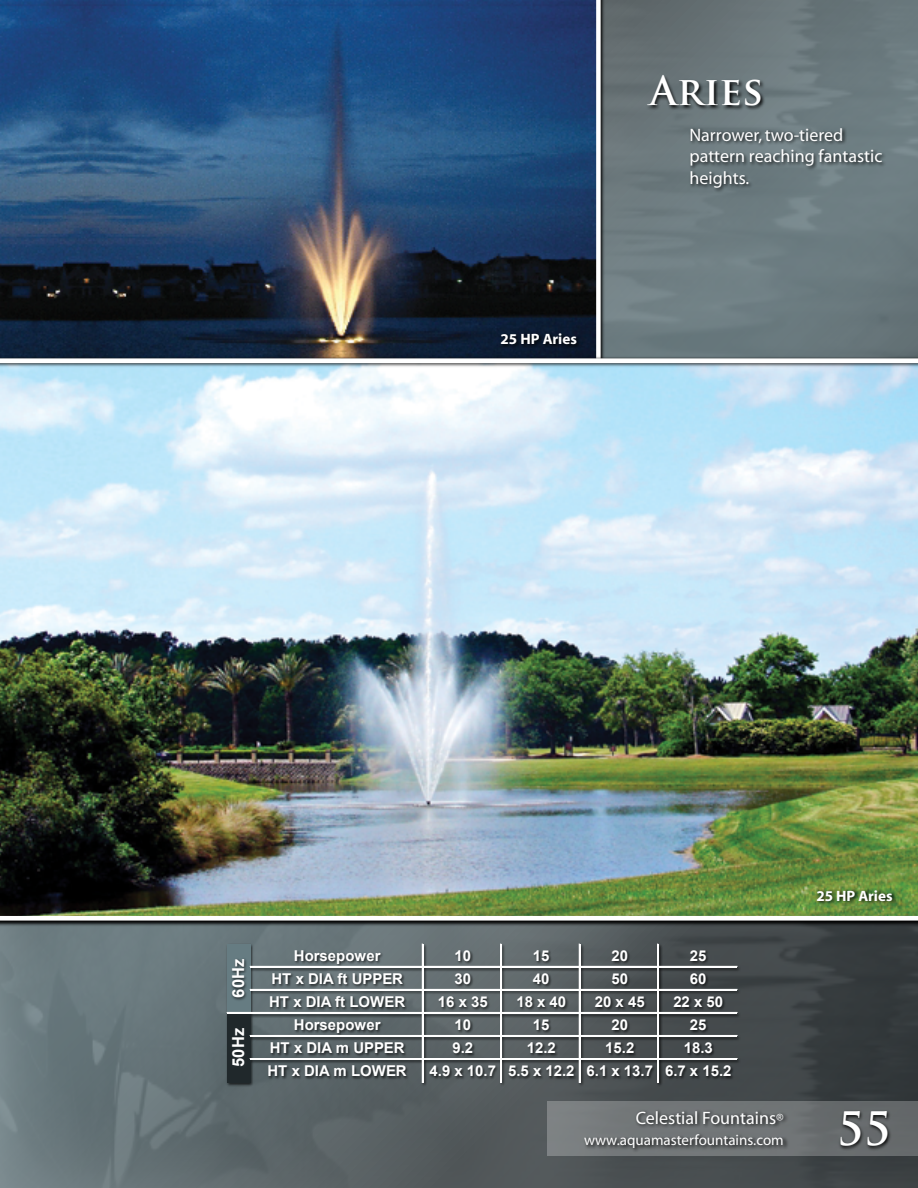
<style>
.page{position:relative;width:918px;height:1188px;background:#fff}
.page>*{position:absolute;margin:0;border:0;box-sizing:border-box;transform-origin:0 0}
.t1{font:700 45px "Trajan Pro";color:#fff}
.t2{font:700 39px "Trajan Pro";color:#fff}
.t3{font:18px/21.6px "Myriad";color:#fff}
.t4{font:700 16.5px "Arial";color:#fff}
.t5{font:700 15px "Arial";color:#fff}
.t6{font:15px "Myriad";color:#fff}
.t7{font:700 15px "Myriad";color:#fff}
.s1{font-size:15px}
</style>
<div class="page">
<img style="left:0;top:1px;width:918px;height:1187px">
<img style="left:644px;top:68px;width:126px;height:55px">
<svg style="left:0;top:1px;width:601px;height:350px;background:#26456a"></svg>
<img style="left:0;top:351px;width:918px;height:641px">
<img style="left:687px;top:123px;width:205px;height:72px">
<svg style="left:547px;top:1101px;width:371px;height:54px;background:#707476"></svg>
<img style="left:633px;top:1106px;width:157px;height:24px">
<img style="left:581px;top:1130px;width:209px;height:25px">
<img style="left:834px;top:1102px;width:63px;height:62px">
<img style="left:0;top:359px;width:918px;height:561px">
<img style="left:813px;top:885px;width:86px;height:26px">
<img style="left:498px;top:328px;width:85px;height:26px">
<img style="left:224px;top:941px;width:518px;height:147px">
<div style="left:227px;top:944px;width:23px;height:138px;background:#20282b"></div>
<div style="left:227px;top:944px;width:23px;height:69px;background:#667c82"></div>
<img style="left:231px;top:959px;width:19px;height:41px">
<hr style="left:422px;top:944px;width:2px;height:138px;background:#fff">
<hr style="left:500px;top:944px;width:1px;height:138px;background:#fff">
<hr style="left:501px;top:944px;width:1px;height:138px;background:#fff">
<hr style="left:579px;top:944px;width:2px;height:138px;background:#fff">
<hr style="left:657px;top:944px;width:1px;height:138px;background:#fff">
<hr style="left:658px;top:944px;width:1px;height:138px;background:#fff">
<hr style="left:250px;top:966px;width:487px;height:2px;background:#fff">
<hr style="left:250px;top:989px;width:487px;height:2px;background:#fff">
<hr style="left:227px;top:1012px;width:510px;height:2px;background:#fff">
<hr style="left:250px;top:1035px;width:487px;height:2px;background:#fff">
<hr style="left:250px;top:1058px;width:487px;height:1px;background:#fff">
<hr style="left:250px;top:1059px;width:487px;height:1px;background:#fff">
<p class="t7" style="left:501px;top:331px;width:78px">25 HP Aries</p>
<p class="t2" style="left:650px;top:67px;width:115px">Aries</p>
<p class="t3" style="left:690px;top:125px;width:194px">Narrower, two-tiered pattern reaching fantastic heights.</p>
<p class="t4" style="left:227px;top:998px;width:40px;rotate:-90deg">60Hz</p>
<p class="t4" style="left:227px;top:1067px;width:40px;rotate:-90deg">50Hz</p>
<p class="t5" style="left:294px;top:946px;width:88px">Horsepower</p>
<p class="t5" style="left:454px;top:946px;width:18px">10</p>
<p class="t5" style="left:533px;top:946px;width:18px">15</p>
<p class="t5" style="left:611px;top:946px;width:18px">20</p>
<p class="t5" style="left:690px;top:946px;width:18px">25</p>
<p class="t5" style="left:271px;top:969px;width:133px">HT x DIA ft UPPER</p>
<p class="t5" style="left:454px;top:969px;width:18px">30</p>
<p class="t5" style="left:533px;top:969px;width:18px">40</p>
<p class="t5" style="left:611px;top:969px;width:18px">50</p>
<p class="t5" style="left:690px;top:969px;width:18px">60</p>
<p class="t5" style="left:269px;top:992px;width:138px">HT x DIA ft LOWER</p>
<p class="t5" style="left:438px;top:992px;width:51px">16 x 35</p>
<p class="t5" style="left:516px;top:992px;width:51px">18 x 40</p>
<p class="t5" style="left:595px;top:992px;width:51px">20 x 45</p>
<p class="t5" style="left:673px;top:992px;width:51px">22 x 50</p>
<p class="t5" style="left:294px;top:1015px;width:88px">Horsepower</p>
<p class="t5" style="left:454px;top:1015px;width:18px">10</p>
<p class="t5" style="left:533px;top:1015px;width:18px">15</p>
<p class="t5" style="left:611px;top:1015px;width:18px">20</p>
<p class="t5" style="left:690px;top:1015px;width:18px">25</p>
<p class="t5" style="left:270px;top:1038px;width:136px">HT x DIA m UPPER</p>
<p class="t5" style="left:453px;top:1038px;width:22px">9.2</p>
<p class="t5" style="left:527px;top:1038px;width:31px">12.2</p>
<p class="t5" style="left:605px;top:1038px;width:31px">15.2</p>
<p class="t5" style="left:684px;top:1038px;width:31px">18.3</p>
<p class="t5" style="left:267px;top:1061px;width:141px">HT x DIA m LOWER</p>
<p class="t5" style="left:430px;top:1061px;width:303px">4.9 x 10.7 5.5 x 12.2 6.1 x 13.7 6.7 x 15.2</p>
<p class="t3" style="left:636px;top:1108px;width:150px">Celestial Fountains<span class="s1">®</span></p>
<p class="t6" style="left:584px;top:1133px;width:201px">www.aquamasterfountains.com</p>
<p class="t7" style="left:816px;top:888px;width:78px">25 HP Aries</p>
<p class="t1" style="left:837px;top:1101px;width:55px">55</p>
</div>
